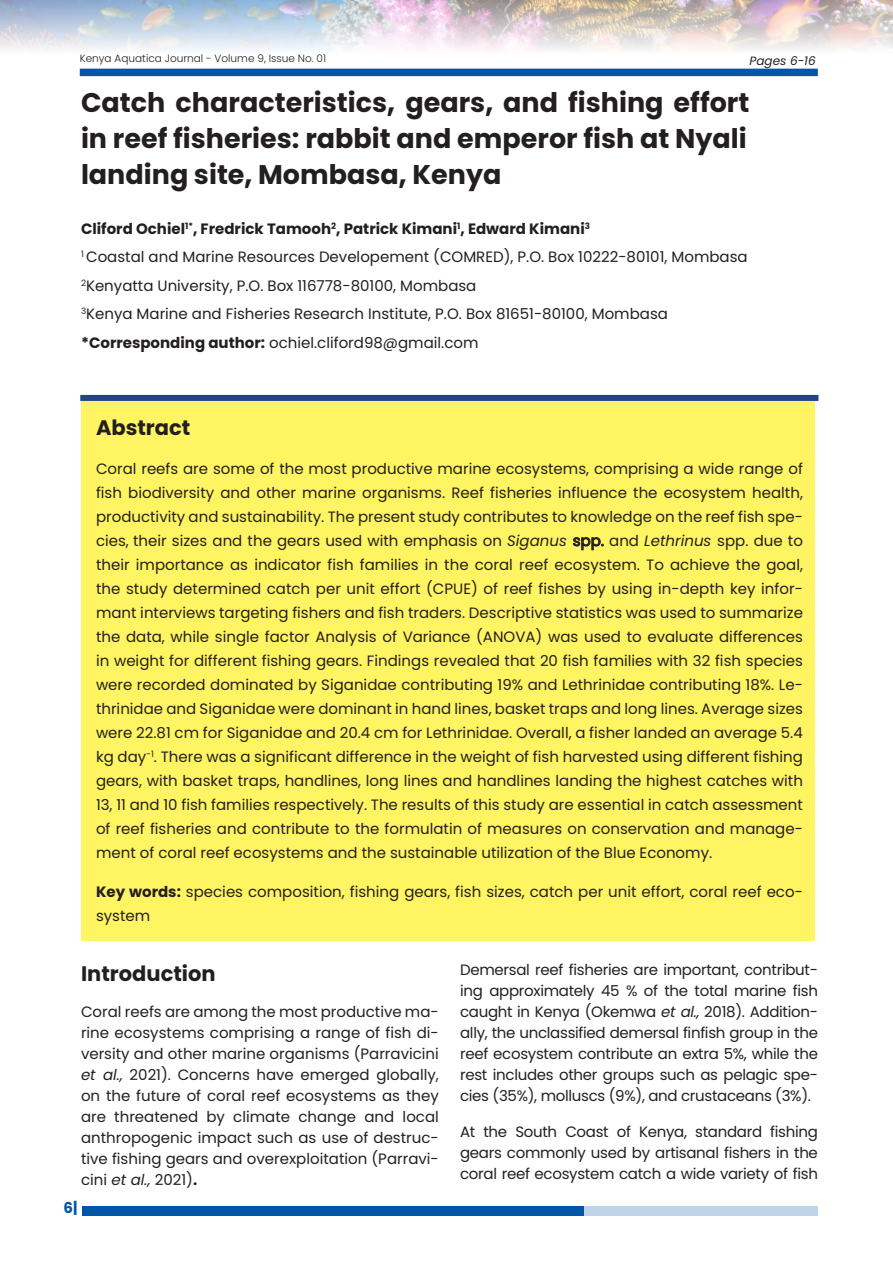
<style>
.page{position:relative;width:893px;height:1263px;background:#fff}
.page>*{position:absolute;margin:0;border:0;box-sizing:border-box;transform-origin:0 0}
.Paper_heading{font:700 27px/36px "Poppins";color:#231f20;text-align:justify}
.HD1{font:700 21px "Poppins";color:#231f20}
.Abstract{font:15px/24px "Poppins";color:#231f20;text-align:justify}
.Btxt{font:15px/21px "Poppins";letter-spacing:-.02em;color:#231f20;text-align:justify}
.Affiliation{font:15px "Poppins";color:#231f20}
.Authors{font:700 15px "Poppins";color:#231f20}
.t1{font:700 15px "Poppins";color:#0154a6}
.t2{font:italic 12px "Poppins";color:#231f20}
.t3{font:300 10.5px "Poppins";color:#231f20}
.s1{font-weight:700}
.s2{font-style:italic}
</style>
<div class="page">
<img style="left:0;top:0;width:893px;height:50px">
<div style="left:80px;top:69px;width:738px;height:7px;background:#0154a6"></div>
<div style="left:82px;top:1206px;width:502px;height:10px;background:#0154a6"></div>
<div style="left:584px;top:1206px;width:234px;height:10px;background:#c0d4e9"></div>
<div style="left:81px;top:396px;width:734px;height:545px;background:#fff461"></div>
<div style="left:80px;top:395px;width:738px;height:6px;background:#24408f"></div>
<p class="t3" style="left:80px;top:52px;width:248px">Kenya Aquatica Journal - Volume 9, Issue No. 01</p>
<p class="t2" style="left:750px;top:54px;width:68px">Pages 6-16</p>
<p class="Paper_heading" style="left:81px;top:85px;width:670px">Catch characteristics, gears, and fishing effort in reef fisheries: rabbit and emperor fish at Nyali landing site, Mombasa, Kenya</p>
<p class="Authors" style="left:81px;top:220px;width:511px">Cliford Ochiel<sup>1*</sup>, Fredrick Tamooh<sup>2</sup>, Patrick Kimani<sup>1</sup>, Edward Kimani<sup>3</sup></p>
<p class="Affiliation" style="left:81px;top:248px;width:668px"><sup>1</sup> Coastal and Marine Resources Developement (COMRED), P.O. Box 10222-80101, Mombasa</p>
<p class="Affiliation" style="left:81px;top:277px;width:397px"><sup>2</sup>Kenyatta University, P.O. Box 116778-80100, Mombasa</p>
<p class="Affiliation" style="left:81px;top:305px;width:588px"><sup>3</sup>Kenya Marine and Fisheries Research Institute, P.O. Box 81651-80100, Mombasa</p>
<p class="Affiliation" style="left:81px;top:334px;width:399px"><span class="s1">*Corresponding author:</span> ochiel.cliford98@gmail.com</p>
<p class="HD1" style="left:96px;top:415px;width:96px">Abstract</p>
<p class="Abstract" style="left:96px;top:457px;width:708px">Coral reefs are some of the most productive marine ecosystems, comprising a wide range of fish biodiversity and other marine organisms. Reef fisheries influence the ecosystem health, productivity and sustainability. The present study contributes to knowledge on the reef fish spe&shy;cies, their sizes and the gears used with emphasis on <span class="s2">Siganus</span> spp. and <span class="s2">Lethrinus</span> spp. due to their importance as indicator fish families in the coral reef ecosystem. To achieve the goal, the study determined catch per unit effort (CPUE) of reef fishes by using in-depth key infor&shy;mant interviews targeting fishers and fish traders. Descriptive statistics was used to summarize the data, while single factor Analysis of Variance (ANOVA) was used to evaluate differences in weight for different fishing gears. Findings revealed that 20 fish families with 32 fish species were recorded dominated by Siganidae contributing 19% and Lethrinidae contributing 18%. Le&shy;thrinidae and Siganidae were dominant in hand lines, basket traps and long lines. Average sizes were 22.81 cm for Siganidae and 20.4 cm for Lethrinidae. Overall, a fisher landed an average 5.4 kg day<sup>-1</sup>. There was a significant difference in the weight of fish harvested using different fishing gears, with basket traps, handlines, long lines and handlines landing the highest catches with 13, 11 and 10 fish families respectively. The results of this study are essential in catch assessment of reef fisheries and contribute to the formulatin of measures on conservation and manage&shy;ment of coral reef ecosystems and the sustainable utilization of the Blue Economy.</p>
<p class="Abstract" style="left:96px;top:880px;width:708px"><span class="s1">Key words:</span> species composition, fishing gears, fish sizes, catch per unit effort, coral reef eco&shy;system</p>
<p class="HD1" style="left:81px;top:961px;width:136px">Introduction</p>
<p class="Btxt" style="left:81px;top:1001px;width:359px">Coral reefs are among the most productive ma&shy;rine ecosystems comprising a range of fish di&shy;versity and other marine organisms (Parravicini <span class="s2">et al.,</span> 2021). Concerns have emerged globally, on the future of coral reef ecosystems as they are threatened by climate change and local anthropogenic impact such as use of destruc&shy;tive fishing gears and overexploitation (Parravi&shy;cini <span class="s2">et al.,</span> 2021)<span class="s1">.</span></p>
<p class="Btxt" style="left:460px;top:959px;width:359px">Demersal reef fisheries are important, contribut&shy;ing approximately 45 % of the total marine fish caught in Kenya (Okemwa <span class="s2">et al.,</span> 2018). Addition&shy;ally, the unclassified demersal finfish group in the reef ecosystem contribute an extra 5%, while the rest includes other groups such as pelagic spe&shy;cies (35%), molluscs (9%), and crustaceans (3%).</p>
<p class="Btxt" style="left:460px;top:1121px;width:359px">At the South Coast of Kenya, standard fishing gears commonly used by artisanal fishers in the coral reef ecosystem catch a wide variety of fish</p>
<p class="t1" style="left:63px;top:1199px;width:15px">6|</p>
</div>
